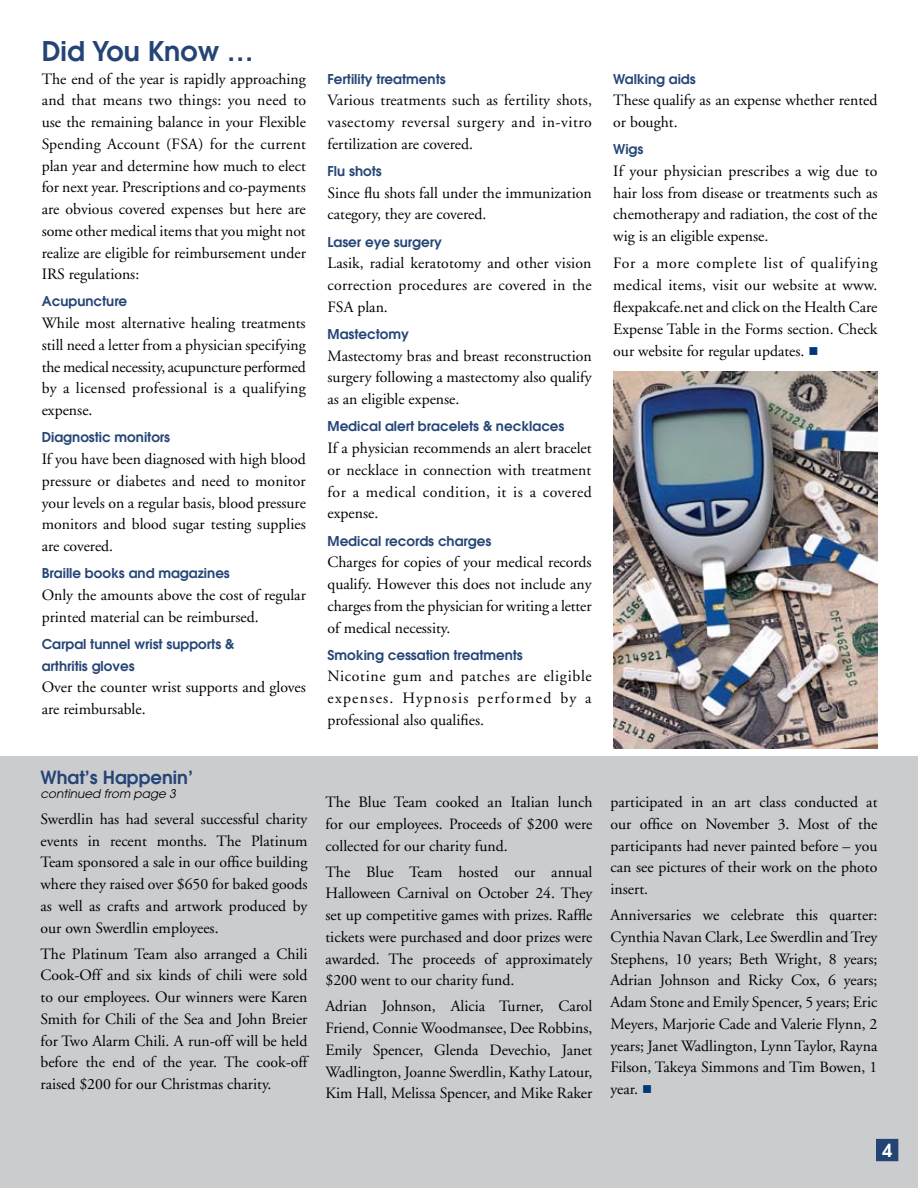
<style>
.page{position:relative;width:918px;height:1188px;background:#fff}
.page>*{position:absolute;margin:0;border:0;box-sizing:border-box;transform-origin:0 0}
.t1{font:600 27px "Avant Garde";color:#254476}
.t2{font:600 18px "Avant Garde";color:#254476}
.t3{font:600 18px "Avant Garde";color:#fff}
.t4{font:15.75px/21.8px "Adobe Garamond";color:#000;text-align:justify}
.t5{font:600 13.5px/21.8px "Avant Garde";color:#264677}
.t6{font:italic 12px "Avant Garde";color:#000}
.s1{color:#003876}
</style>
<div class="page">
<div style="left:0;top:756px;width:918px;height:432px;background:#cbccce"></div>
<div style="left:876px;top:1139px;width:22px;height:22px;background:#254476"></div>
<img style="left:614px;top:372px;width:264px;height:377px">
<h1 class="t1" style="left:42px;top:33px;width:214px">Did You Know …</h1>
<p class="t4" style="left:42px;top:68px;width:266px">The end of the year is rapidly approaching and that means two things: you need to use the remaining balance in your Flexible Spending Account (FSA) for the current plan year and determine how much to elect for next year. Prescriptions and co-payments are obvious covered expenses but here are some other medical items that you might not realize are eligible for reimbursement under IRS regulations:</p>
<p class="t5" style="left:42px;top:290px;width:87px">Acupuncture</p>
<p class="t4" style="left:42px;top:313px;width:266px">While most alternative healing treatments still need a letter from a physician specifying the medical necessity, acupuncture performed by a licensed professional is a qualifying expense.</p>
<p class="t5" style="left:42px;top:426px;width:130px">Diagnostic monitors</p>
<p class="t4" style="left:42px;top:449px;width:266px">If you have been diagnosed with high blood pressure or diabetes and need to monitor your levels on a regular basis, blood pressure monitors and blood sugar testing supplies are covered.</p>
<p class="t5" style="left:42px;top:562px;width:190px">Braille books and magazines</p>
<p class="t4" style="left:42px;top:585px;width:266px">Only the amounts above the cost of regular printed material can be reimbursed.</p>
<p class="t5" style="left:42px;top:633px;width:194px">Carpal tunnel wrist supports &amp; arthritis gloves</p>
<p class="t4" style="left:42px;top:677px;width:266px">Over the counter wrist supports and gloves are reimbursable.</p>
<p class="t5" style="left:328px;top:67px;width:120px">Fertility treatments</p>
<p class="t4" style="left:328px;top:90px;width:266px">Various treatments such as fertility shots, vasectomy reversal surgery and in-vitro fertilization are covered.</p>
<p class="t5" style="left:328px;top:160px;width:56px">Flu shots</p>
<p class="t4" style="left:328px;top:182px;width:266px">Since flu shots fall under the immunization category, they are covered.</p>
<p class="t5" style="left:328px;top:230px;width:116px">Laser eye surgery</p>
<p class="t4" style="left:328px;top:253px;width:266px">Lasik, radial keratotomy and other vision correction procedures are covered in the FSA plan.</p>
<p class="t5" style="left:328px;top:323px;width:83px">Mastectomy</p>
<p class="t4" style="left:328px;top:345px;width:266px">Mastectomy bras and breast reconstruction surgery following a mastectomy also qualify as an eligible expense.</p>
<p class="t5" style="left:328px;top:415px;width:239px">Medical alert bracelets &amp; necklaces</p>
<p class="t4" style="left:328px;top:438px;width:266px">If a physician recommends an alert bracelet or necklace in connection with treatment for a medical condition, it is a covered expense.</p>
<p class="t5" style="left:328px;top:529px;width:165px">Medical records charges</p>
<p class="t4" style="left:328px;top:552px;width:266px">Charges for copies of your medical records qualify. However this does not include any charges from the physician for writing a letter of medical necessity.</p>
<p class="t5" style="left:328px;top:644px;width:197px">Smoking cessation treatments</p>
<p class="t4" style="left:328px;top:666px;width:266px">Nicotine gum and patches are eligible expenses. Hypnosis performed by a professional also qualifies.</p>
<p class="t2" style="left:40px;top:766px;width:154px">What’s Happenin’</p>
<p class="t6" style="left:40px;top:787px;width:137px">continued from page 3</p>
<p class="t4" style="left:40px;top:808px;width:269px">Swerdlin has had several successful charity events in recent months. The Platinum Team sponsored a sale in our office building where they raised over $650 for baked goods as well as crafts and artwork produced by our own Swerdlin employees.</p>
<p class="t4" style="left:40px;top:943px;width:269px">The Platinum Team also arranged a Chili Cook-Off and six kinds of chili were sold to our employees. Our winners were Karen Smith for Chili of the Sea and John Breier for Two Alarm Chili. A run-off will be held before the end of the year. The cook-off raised $200 for our Christmas charity.</p>
<p class="t4" style="left:325px;top:792px;width:268px">The Blue Team cooked an Italian lunch for our employees. Proceeds of $200 were collected for our charity fund.</p>
<p class="t4" style="left:325px;top:861px;width:269px">The Blue Team hosted our annual Halloween Carnival on October 24. They set up competitive games with prizes. Raffle tickets were purchased and door prizes were awarded. The proceeds of approximately $200 went to our charity fund.</p>
<p class="t4" style="left:325px;top:996px;width:269px">Adrian Johnson, Alicia Turner, Carol Friend, Connie Woodmansee, Dee Robbins, Emily Spencer, Glenda Devechio, Janet Wadlington, Joanne Swerdlin, Kathy Latour, Kim Hall, Melissa Spencer, and Mike Raker</p>
<p class="t5" style="left:613px;top:67px;width:84px">Walking aids</p>
<p class="t4" style="left:613px;top:90px;width:266px">These qualify as an expense whether rented or bought.</p>
<p class="t5" style="left:613px;top:138px;width:32px">Wigs</p>
<p class="t4" style="left:613px;top:160px;width:266px">If your physician prescribes a wig due to hair loss from disease or treatments such as chemotherapy and radiation, the cost of the wig is an eligible expense.</p>
<p class="t4" style="left:613px;top:253px;width:266px">For a more complete list of qualifying medical items, visit our website at www. flexpakcafe.net and click on the Health Care Expense Table in the Forms section. Check our website for regular updates. <span class="s1">■</span></p>
<p class="t4" style="left:610px;top:792px;width:269px">participated in an art class conducted at our office on November 3. Most of the participants had never painted before – you can see pictures of their work on the photo insert.</p>
<p class="t4" style="left:610px;top:905px;width:269px">Anniversaries we celebrate this quarter:<br>Cynthia Navan Clark, Lee Swerdlin and Trey Stephens, 10 years; Beth Wright, 8 years; Adrian Johnson and Ricky Cox, 6 years; Adam Stone and Emily Spencer, 5 years; Eric Meyers, Marjorie Cade and Valerie Flynn, 2 years; Janet Wadlington, Lynn Taylor, Rayna Filson, Takeya Simmons and Tim Bowen, 1 year. <span class="s1">■</span></p>
<p class="t3" style="left:882px;top:1138px;width:12px">4</p>
</div>
